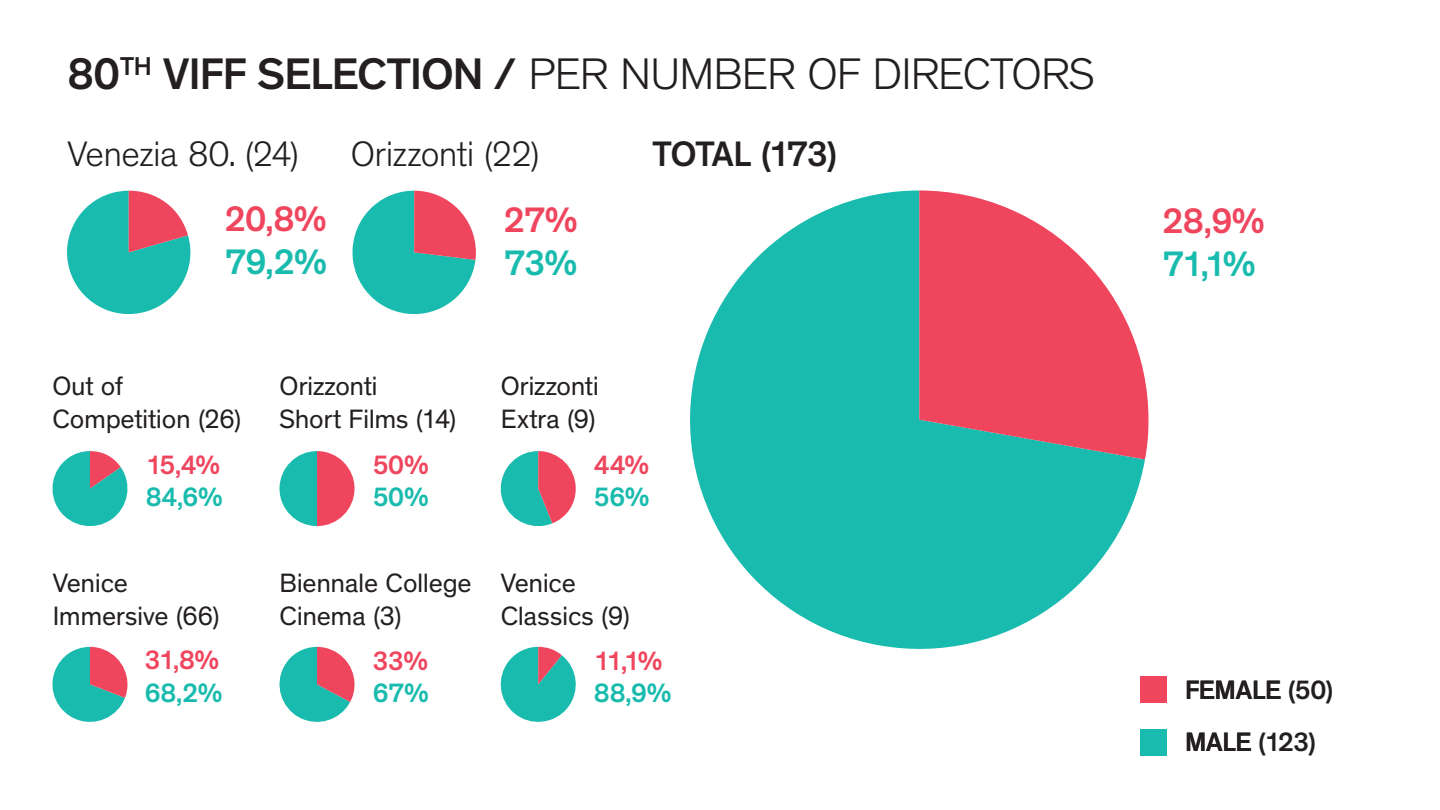
<style>
.page{position:relative;width:1440px;height:810px;background:#fff}
.page>*{position:absolute;margin:0;border:0;box-sizing:border-box;transform-origin:0 0}
.t1{font:300 45px "Theinhardt";letter-spacing:-.02em;color:#231f20}
.t2{font:300 36px "Theinhardt";letter-spacing:-.015em;color:#231f20}
.t3{font:500 36px "Theinhardt";color:#ef465e}
.t4{font:500 36px "Theinhardt";color:#18bbad}
.t5{font:500 36px "Theinhardt";letter-spacing:-.03em;color:#231f20}
.t6{font:27px/32.4px "Theinhardt";letter-spacing:-.01em;color:#231f20}
.t7{font:500 27px "Theinhardt";letter-spacing:-.045em;color:#ef465e}
.t8{font:500 27px "Theinhardt";letter-spacing:-.01em;color:#18bbad}
.t9{font:500 27px "Theinhardt";letter-spacing:-.01em;color:#231f20}
.s1{font-weight:500}
</style>
<div class="page">
<div style="left:1140px;top:729px;width:27px;height:27px;background:#18bbad"></div>
<div style="left:1140px;top:676px;width:27px;height:27px;background:#ef465e"></div>
<svg style="left:690px;top:190px;width:455px;height:459px;fill:#18bbad"></svg>
<svg style="left:919px;top:190px;width:229px;height:269px;fill:#ef465e"></svg>
<svg style="left:67px;top:191px;width:124px;height:124px"></svg>
<svg style="left:52px;top:451px;width:76px;height:75px"></svg>
<svg style="left:280px;top:451px;width:75px;height:75px"></svg>
<svg style="left:500px;top:451px;width:76px;height:75px"></svg>
<svg style="left:279px;top:647px;width:76px;height:75px"></svg>
<svg style="left:500px;top:647px;width:76px;height:75px"></svg>
<svg style="left:52px;top:647px;width:75px;height:75px"></svg>
<svg style="left:352px;top:191px;width:124px;height:124px"></svg>
<h1 class="t1" style="left:67px;top:48px;width:1029px"><span class="s1">80</span><sup>TH</sup> <span class="s1">VIFF SELECTION /</span> PER NUMBER OF DIRECTORS</h1>
<h2 class="t2" style="left:67px;top:133px;width:233px">Venezia 80. (24)</h2>
<h2 class="t5" style="left:652px;top:132px;width:186px">TOTAL (173)</h2>
<h2 class="t3" style="left:225px;top:197px;width:104px">20,8%</h2>
<h2 class="t4" style="left:225px;top:240px;width:104px">79,2%</h2>
<h2 class="t2" style="left:351px;top:133px;width:190px">Orizzonti (22)</h2>
<h2 class="t3" style="left:504px;top:198px;width:75px">27%</h2>
<h2 class="t4" style="left:504px;top:241px;width:75px">73%</h2>
<p class="t6" style="left:52px;top:371px;width:190px">Out of<br>Competition (26)</p>
<p class="t7" style="left:146px;top:449px;width:76px">15,4%</p>
<p class="t8" style="left:146px;top:481px;width:79px">84,6%</p>
<p class="t6" style="left:53px;top:568px;width:169px">Venice<br>Immersive (66)</p>
<p class="t7" style="left:145px;top:644px;width:76px">31,8%</p>
<p class="t8" style="left:145px;top:677px;width:79px">68,2%</p>
<p class="t6" style="left:280px;top:371px;width:179px">Orizzonti<br>Short Films (14)</p>
<p class="t7" style="left:373px;top:449px;width:58px">50%</p>
<p class="t8" style="left:373px;top:481px;width:58px">50%</p>
<p class="t6" style="left:280px;top:568px;width:194px">Biennale College<br>Cinema (3)</p>
<p class="t7" style="left:373px;top:644px;width:57px">33%</p>
<p class="t8" style="left:373px;top:677px;width:57px">67%</p>
<p class="t6" style="left:501px;top:371px;width:100px">Orizzonti<br>Extra (9)</p>
<p class="t7" style="left:594px;top:449px;width:57px">44%</p>
<p class="t8" style="left:594px;top:481px;width:57px">56%</p>
<p class="t6" style="left:501px;top:568px;width:131px">Venice<br>Classics (9)</p>
<p class="t7" style="left:594px;top:644px;width:70px">11,1%</p>
<p class="t8" style="left:594px;top:677px;width:79px">88,9%</p>
<h2 class="t3" style="left:1163px;top:199px;width:104px">28,9%</h2>
<h2 class="t4" style="left:1163px;top:242px;width:95px">71,1%</h2>
<p class="t9" style="left:1185px;top:674px;width:150px">FEMALE (50)</p>
<p class="t9" style="left:1185px;top:726px;width:133px">MALE (123)</p>
</div>
